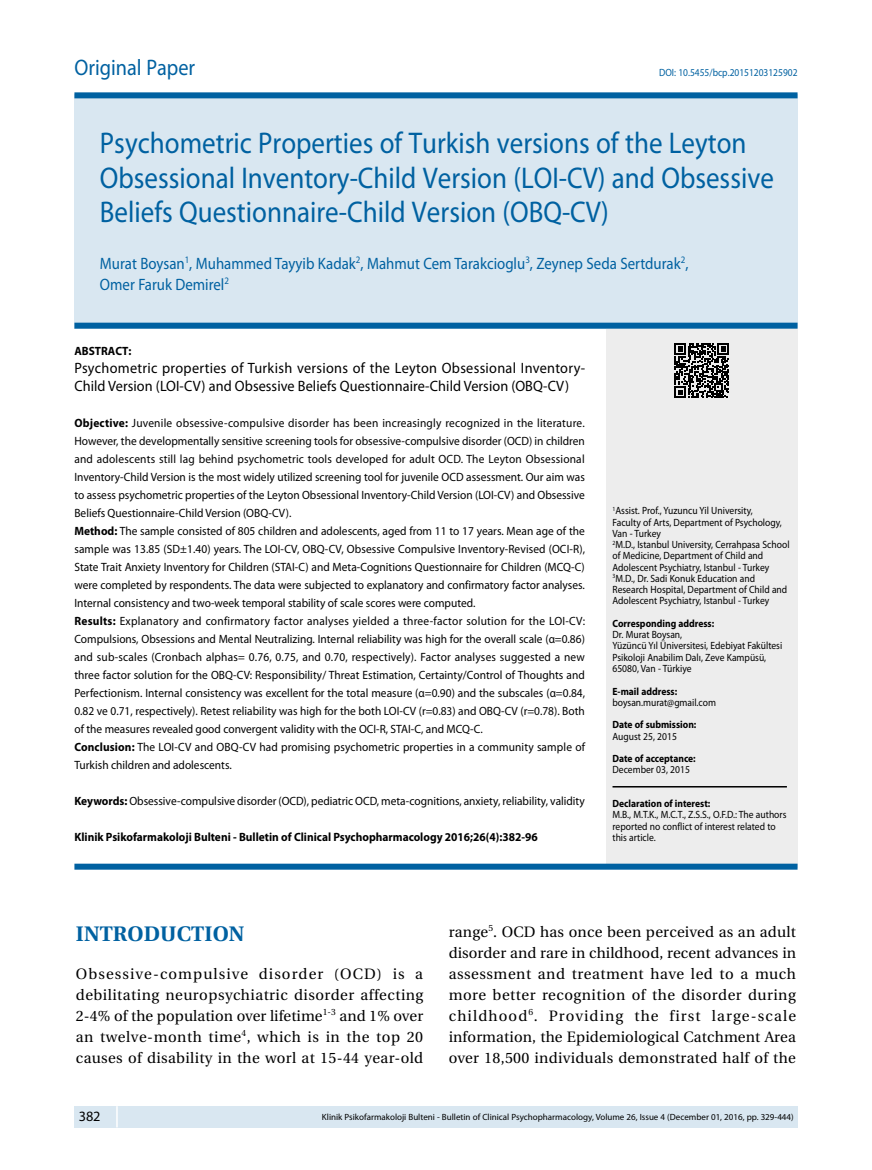
<style>
.page{position:relative;width:872px;height:1170px;background:#fff}
.page>*{position:absolute;margin:0;border:0;box-sizing:border-box;transform-origin:0 0}
.t1{font:30px/34.5px "Myriad Pro";color:#0061a1;scale:.9 1}
.t2{font:22.5px "Myriad Pro";color:#0061a1;scale:.9 1}
.t3{font:21px "Utopia Bold Tr";letter-spacing:.005em;color:#0061a1}
.t4{font:16.5px/21px "Myriad Pro";color:#0061a1;scale:.9 1}
.t5{font:15px/21px "Utopia Medium Tr";letter-spacing:.02em;color:#000;text-align:justify}
.t6{font:15px/18px "Myriad Pro";letter-spacing:.01em;color:#000;scale:.95 1}
.t7{font:14.25px "Myriad Pro";color:#000}
.t8{font:12px/18px "Myriad Pro";color:#000;scale:.95 1}
.t9{font:700 12px "Myriad Pro";color:#000;scale:.95 1}
.t10{font:10.5px/11.2px "Myriad Pro";color:#000;scale:.91 1}
.t11{font:700 10.5px "Myriad Pro";color:#000;scale:.91 1}
.t12{font:10.5px "Myriad Pro";color:#0061a1;scale:.9 1}
.t13{font:9px "Myriad Pro";color:#000}
.s1{font-weight:700}
</style>
<div class="page">
<div style="left:74px;top:1106px;width:723px;height:21px;background:#d9e7f1"></div>
<hr style="left:116px;top:1106px;width:2px;height:21px;background:#fff">
<div style="left:74px;top:95px;width:723px;height:233px;background:#d9e7f1"></div>
<div style="left:606px;top:328px;width:191px;height:539px;background:#ededed"></div>
<div style="left:74px;top:322px;width:723px;height:6px;background:#0061a1"></div>
<div style="left:74px;top:863px;width:723px;height:6px;background:#0061a1"></div>
<div style="left:74px;top:92px;width:723px;height:6px;background:#0061a1"></div>
<hr style="left:612px;top:786px;width:175px;height:1px;background:#000">
<svg style="left:674px;top:343px;width:55px;height:55px"></svg>
<h2 class="t2" style="left:74px;top:54px;width:136px">Original Paper</h2>
<p class="t12" style="left:659px;top:66px;width:155px">DOI: 10.5455/bcp.20151203125902</p>
<h1 class="t1" style="left:100px;top:125px;width:750px">Psychometric Properties of Turkish versions of the Leyton<br>Obsessional Inventory-Child Version (LOI-CV) and Obsessive<br>Beliefs Questionnaire-Child Version (OBQ-CV)</h1>
<h3 class="t4" style="left:100px;top:252px;width:655px">Murat Boysan<sup>1</sup>, Muhammed Tayyib Kadak<sup>2</sup>, Mahmut Cem Tarakcioglu<sup>3</sup>, Zeynep Seda Sertdurak<sup>2</sup>,<br>Omer Faruk Demirel<sup>2</sup></h3>
<p class="t9" style="left:74px;top:342px;width:61px">ABSTRACT:</p>
<p class="t6" style="left:74px;top:358px;width:539px">Psychometric properties of Turkish versions of the Leyton Obsessional Inventory-<br>Child Version (LOI-CV) and Obsessive Beliefs Questionnaire-Child Version (OBQ-CV)</p>
<p class="t8" style="left:74px;top:413px;width:539px"><span class="s1">Objective:</span> Juvenile obsessive-compulsive disorder has been increasingly recognized in the literature.<br>However, the developmentally sensitive screening tools for obsessive-compulsive disorder (OCD) in children and adolescents still lag behind psychometric tools developed for adult OCD. The Leyton Obsessional Inventory-Child Version is the most widely utilized screening tool for juvenile OCD assessment. Our aim was to assess psychometric properties of the Leyton Obsessional Inventory-Child Version (LOI-CV) and Obsessive Beliefs Questionnaire-Child Version (OBQ-CV).<br><span class="s1">Method:</span> The sample consisted of 805 children and adolescents, aged from 11 to 17 years. Mean age of the sample was 13.85 (SD±1.40) years. The LOI-CV, OBQ-CV, Obsessive Compulsive Inventory-Revised (OCI-R), State Trait Anxiety Inventory for Children (STAI-C) and Meta-Cognitions Questionnaire for Children (MCQ-C) were completed by respondents. The data were subjected to explanatory and confirmatory factor analyses.<br>Internal consistency and two-week temporal stability of scale scores were computed.<br><span class="s1">Results:</span> Explanatory and confirmatory factor analyses yielded a three-factor solution for the LOI-CV:<br>Compulsions, Obsessions and Mental Neutralizing. Internal reliability was high for the overall scale (α=0.86) and sub-scales (Cronbach alphas= 0.76, 0.75, and 0.70, respectively). Factor analyses suggested a new three factor solution for the OBQ-CV: Responsibility/ Threat Estimation, Certainty/Control of Thoughts and Perfectionism. Internal consistency was excellent for the total measure (α=0.90) and the subscales (α=0.84, 0.82 ve 0.71, respectively). Retest reliability was high for the both LOI-CV (r=0.83) and OBQ-CV (r=0.78). Both of the measures revealed good convergent validity with the OCI-R, STAI-C, and MCQ-C.<br><span class="s1">Conclusion:</span> The LOI-CV and OBQ-CV had promising psychometric properties in a community sample of Turkish children and adolescents.</p>
<p class="t8" style="left:74px;top:791px;width:539px"><span class="s1">Keywords:</span> Obsessive-compulsive disorder (OCD), pediatric OCD, meta-cognitions, anxiety, reliability, validity</p>
<p class="t9" style="left:74px;top:828px;width:489px">Klinik Psikofarmakoloji Bulteni - Bulletin of Clinical Psychopharmacology 2016;26(4):382-96</p>
<p class="t10" style="left:612px;top:505px;width:196px"><sup>1</sup>Assist. Prof., Yuzuncu Yil University,<br>Faculty of Arts, Department of Psychology, Van - Turkey<br><sup>2</sup>M.D., Istanbul University, Cerrahpasa School of Medicine, Department of Child and Adolescent Psychiatry, Istanbul - Turkey <sup>3</sup>M.D., Dr. Sadi Konuk Education and Research Hospital, Department of Child and Adolescent Psychiatry, Istanbul - Turkey</p>
<p class="t11" style="left:612px;top:616px;width:113px">Corresponding address:</p>
<p class="t10" style="left:612px;top:629px;width:188px">Dr. Murat Boysan,<br>Yüzüncü Yıl Üniversitesi, Edebiyat Fakültesi<br>Psikoloji Anabilim Dalı, Zeve Kampüsü,<br>65080, Van - Türkiye</p>
<p class="t11" style="left:612px;top:684px;width:73px">E-mail address:</p>
<p class="t10" style="left:612px;top:696px;width:115px">boysan.murat@gmail.com</p>
<p class="t11" style="left:612px;top:717px;width:94px">Date of submission:</p>
<p class="t10" style="left:612px;top:730px;width:72px">August 25, 2015</p>
<p class="t11" style="left:612px;top:751px;width:93px">Date of acceptance:</p>
<p class="t10" style="left:612px;top:764px;width:87px">December 03, 2015</p>
<p class="t11" style="left:612px;top:796px;width:109px">Declaration of interest:</p>
<p class="t10" style="left:612px;top:809px;width:193px">M.B., M.T.K., M.C.T., Z.S.S., O.F.D.: The authors reported no conflict of interest related to this article.</p>
<h3 class="t3" style="left:76px;top:921px;width:170px">INTRODUCTION</h3>
<p class="t5" style="left:76px;top:962px;width:349px">Obsessive-compulsive disorder (OCD) is a debilitating neuropsychiatric disorder affecting 2-4% of the population over lifetime<sup>1-3</sup> and 1% over an twelve-month time<sup>4</sup>, which is in the top 20 causes of disability in the worl at 15-44 year-old</p>
<p class="t5" style="left:449px;top:920px;width:349px">range<sup>5</sup>. OCD has once been perceived as an adult disorder and rare in childhood, recent advances in assessment and treatment have led to a much more better recognition of the disorder during childhood<sup>6</sup>. Providing the first large-scale information, the Epidemiological Catchment Area over 18,500 individuals demonstrated half of the</p>
<p class="t7" style="left:79px;top:1107px;width:23px">382</p>
<p class="t13" style="left:322px;top:1111px;width:473px">Klinik Psikofarmakoloji Bulteni - Bulletin of Clinical Psychopharmacology, Volume 26, Issue 4 (December 01, 2016, pp. 329-444)</p>
</div>
